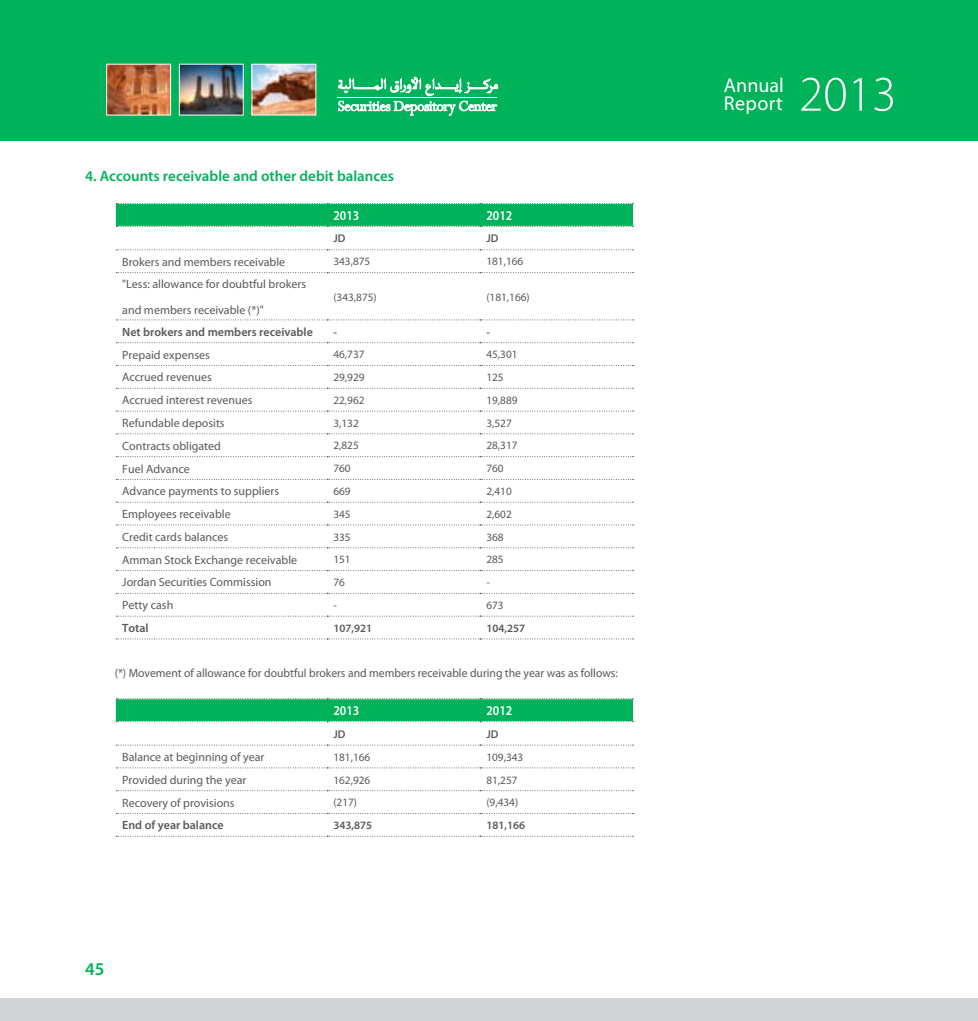
<style>
.page{position:relative;width:978px;height:1021px;background:#fff}
.page>*{position:absolute;margin:0;border:0;box-sizing:border-box;transform-origin:0 0}
.t1{font:20.1px/18.3px "Myriad Pro";letter-spacing:.01em;color:#fff}
.t2{font:600 18px "Myriad Pro";color:#00b25a}
.t3{font:600 15px "Myriad Pro";color:#00b25a}
.t4{font:600 13.5px "Myriad Pro";color:#fff;scale:.9 1}
.t5{font:12px/25.5px "Myriad Pro";color:#58595b}
.t6{font:600 12px "Myriad Pro";color:#58595b}
.t7{font:11.25px "Myriad Pro";color:#58595b}
.t8{font:600 11.25px "Myriad Pro";color:#58595b}
</style>
<div class="page">
<div style="left:0;top:997px;width:978px;height:23px;background:#d1d3d4"></div>
<div style="left:0;top:0;width:978px;height:140px;background:#00b25a"></div>
<img style="left:108px;top:66px;width:61px;height:47px">
<div style="left:106px;top:64px;width:65px;height:51px;border:1px solid #fff"></div>
<img style="left:181px;top:66px;width:61px;height:47px">
<div style="left:179px;top:64px;width:65px;height:51px;border:1px solid #fff"></div>
<svg style="left:338px;top:77px;width:160px;height:38px"></svg>
<svg style="left:801px;top:78px;width:45px;height:33px"></svg>
<svg style="left:853px;top:78px;width:9px;height:33px"></svg>
<svg style="left:874px;top:78px;width:19px;height:33px"></svg>
<img style="left:254px;top:66px;width:60px;height:47px">
<div style="left:252px;top:64px;width:64px;height:51px;border:1px solid #fff"></div>
<svg style="left:116px;top:203px;width:518px;height:24px;background:#12b464"></svg>
<svg style="left:116px;top:249px;width:518px;height:1px"></svg>
<svg style="left:116px;top:272px;width:518px;height:1px"></svg>
<svg style="left:116px;top:319px;width:518px;height:1px"></svg>
<svg style="left:116px;top:342px;width:518px;height:1px"></svg>
<svg style="left:116px;top:365px;width:518px;height:1px"></svg>
<svg style="left:116px;top:388px;width:518px;height:1px"></svg>
<svg style="left:116px;top:410px;width:518px;height:1px"></svg>
<svg style="left:116px;top:433px;width:518px;height:1px"></svg>
<svg style="left:116px;top:456px;width:518px;height:1px"></svg>
<svg style="left:116px;top:479px;width:518px;height:1px"></svg>
<svg style="left:116px;top:502px;width:518px;height:1px"></svg>
<svg style="left:116px;top:524px;width:518px;height:1px"></svg>
<svg style="left:116px;top:547px;width:518px;height:1px"></svg>
<svg style="left:116px;top:570px;width:518px;height:1px"></svg>
<svg style="left:116px;top:593px;width:518px;height:1px"></svg>
<svg style="left:116px;top:615px;width:518px;height:1px"></svg>
<svg style="left:116px;top:638px;width:518px;height:1px"></svg>
<svg style="left:116px;top:698px;width:518px;height:24px;background:#13b465"></svg>
<svg style="left:116px;top:744px;width:518px;height:1px"></svg>
<svg style="left:116px;top:767px;width:518px;height:1px"></svg>
<svg style="left:116px;top:790px;width:518px;height:1px"></svg>
<svg style="left:116px;top:813px;width:518px;height:1px"></svg>
<svg style="left:116px;top:835px;width:518px;height:1px"></svg>
<p class="t3" style="left:85px;top:167px;width:311px">4. Accounts receivable and other debit balances</p>
<p class="t4" style="left:333px;top:207px;width:30px">2013</p>
<p class="t4" style="left:486px;top:207px;width:30px">2012</p>
<p class="t8" style="left:333px;top:231px;width:14px">JD</p>
<p class="t8" style="left:486px;top:231px;width:14px">JD</p>
<p class="t5" style="left:122px;top:249px;width:165px">Brokers and members receivable</p>
<p class="t7" style="left:333px;top:255px;width:38px">343,875</p>
<p class="t7" style="left:486px;top:255px;width:38px">181,166</p>
<p class="t7" style="left:333px;top:290px;width:44px">)343,875(</p>
<p class="t7" style="left:486px;top:290px;width:44px">)181,166(</p>
<p class="t5" style="left:122px;top:271px;width:185px">"Less: allowance for doubtful brokers and members receivable (*)"</p>
<p class="t6" style="left:122px;top:324px;width:192px">Net brokers and members receivable</p>
<p class="t8" style="left:333px;top:324px;width:5px">-</p>
<p class="t8" style="left:486px;top:324px;width:5px">-</p>
<p class="t5" style="left:122px;top:341px;width:89px">Prepaid expenses</p>
<p class="t7" style="left:333px;top:347px;width:33px">46,737</p>
<p class="t7" style="left:486px;top:347px;width:33px">45,301</p>
<p class="t5" style="left:122px;top:364px;width:91px">Accrued revenues</p>
<p class="t7" style="left:333px;top:370px;width:33px">29,929</p>
<p class="t7" style="left:486px;top:370px;width:19px">125</p>
<p class="t5" style="left:122px;top:387px;width:132px">Accrued interest revenues</p>
<p class="t7" style="left:333px;top:393px;width:33px">22,962</p>
<p class="t7" style="left:486px;top:393px;width:33px">19,889</p>
<p class="t5" style="left:122px;top:410px;width:104px">Refundable deposits</p>
<p class="t7" style="left:333px;top:416px;width:27px">3,132</p>
<p class="t7" style="left:486px;top:416px;width:27px">3,527</p>
<p class="t5" style="left:122px;top:433px;width:100px">Contracts obligated</p>
<p class="t7" style="left:333px;top:439px;width:27px">2,825</p>
<p class="t7" style="left:486px;top:439px;width:33px">28,317</p>
<p class="t5" style="left:122px;top:455px;width:69px">Fuel Advance</p>
<p class="t7" style="left:333px;top:461px;width:19px">760</p>
<p class="t7" style="left:486px;top:461px;width:19px">760</p>
<p class="t5" style="left:122px;top:478px;width:158px">Advance payments to suppliers</p>
<p class="t7" style="left:333px;top:484px;width:19px">669</p>
<p class="t7" style="left:486px;top:484px;width:27px">2,410</p>
<p class="t5" style="left:122px;top:501px;width:110px">Employees receivable</p>
<p class="t7" style="left:333px;top:507px;width:19px">345</p>
<p class="t7" style="left:486px;top:507px;width:27px">2,602</p>
<p class="t5" style="left:122px;top:524px;width:108px">Credit cards balances</p>
<p class="t7" style="left:333px;top:530px;width:19px">335</p>
<p class="t7" style="left:486px;top:530px;width:19px">368</p>
<p class="t5" style="left:122px;top:546px;width:176px">Amman Stock Exchange receivable</p>
<p class="t7" style="left:333px;top:552px;width:19px">151</p>
<p class="t7" style="left:486px;top:552px;width:19px">285</p>
<p class="t5" style="left:122px;top:569px;width:151px">Jordan Securities Commission</p>
<p class="t7" style="left:333px;top:575px;width:13px">76</p>
<p class="t7" style="left:486px;top:575px;width:5px">-</p>
<p class="t5" style="left:122px;top:592px;width:53px">Petty cash</p>
<p class="t7" style="left:333px;top:598px;width:5px">-</p>
<p class="t7" style="left:486px;top:598px;width:19px">673</p>
<p class="t6" style="left:122px;top:620px;width:28px">Total</p>
<p class="t8" style="left:333px;top:621px;width:40px">107,921</p>
<p class="t8" style="left:486px;top:621px;width:40px">104,257</p>
<p class="t5" style="left:115px;top:659px;width:505px">(*) Movement of allowance for doubtful brokers and members receivable during the year was as follows:</p>
<p class="t4" style="left:333px;top:702px;width:30px">2013</p>
<p class="t4" style="left:486px;top:702px;width:30px">2012</p>
<p class="t8" style="left:333px;top:726px;width:14px">JD</p>
<p class="t8" style="left:486px;top:726px;width:14px">JD</p>
<p class="t5" style="left:122px;top:744px;width:144px">Balance at beginning of year</p>
<p class="t7" style="left:333px;top:750px;width:38px">181,166</p>
<p class="t7" style="left:486px;top:750px;width:38px">109,343</p>
<p class="t5" style="left:122px;top:766px;width:126px">Provided during the year</p>
<p class="t7" style="left:333px;top:772px;width:38px">162,926</p>
<p class="t7" style="left:486px;top:772px;width:33px">81,257</p>
<p class="t5" style="left:122px;top:789px;width:114px">Recovery of provisions</p>
<p class="t7" style="left:333px;top:795px;width:23px">)217(</p>
<p class="t7" style="left:486px;top:795px;width:32px">)9,434(</p>
<p class="t6" style="left:122px;top:817px;width:103px">End of year balance</p>
<p class="t8" style="left:333px;top:818px;width:40px">343,875</p>
<p class="t8" style="left:486px;top:818px;width:40px">181,166</p>
<h2 class="t2" style="left:85px;top:957px;width:21px">45</h2>
<h1 class="t1" style="left:724px;top:76px;width:61px">Annual<br>Report</h1>
</div>
